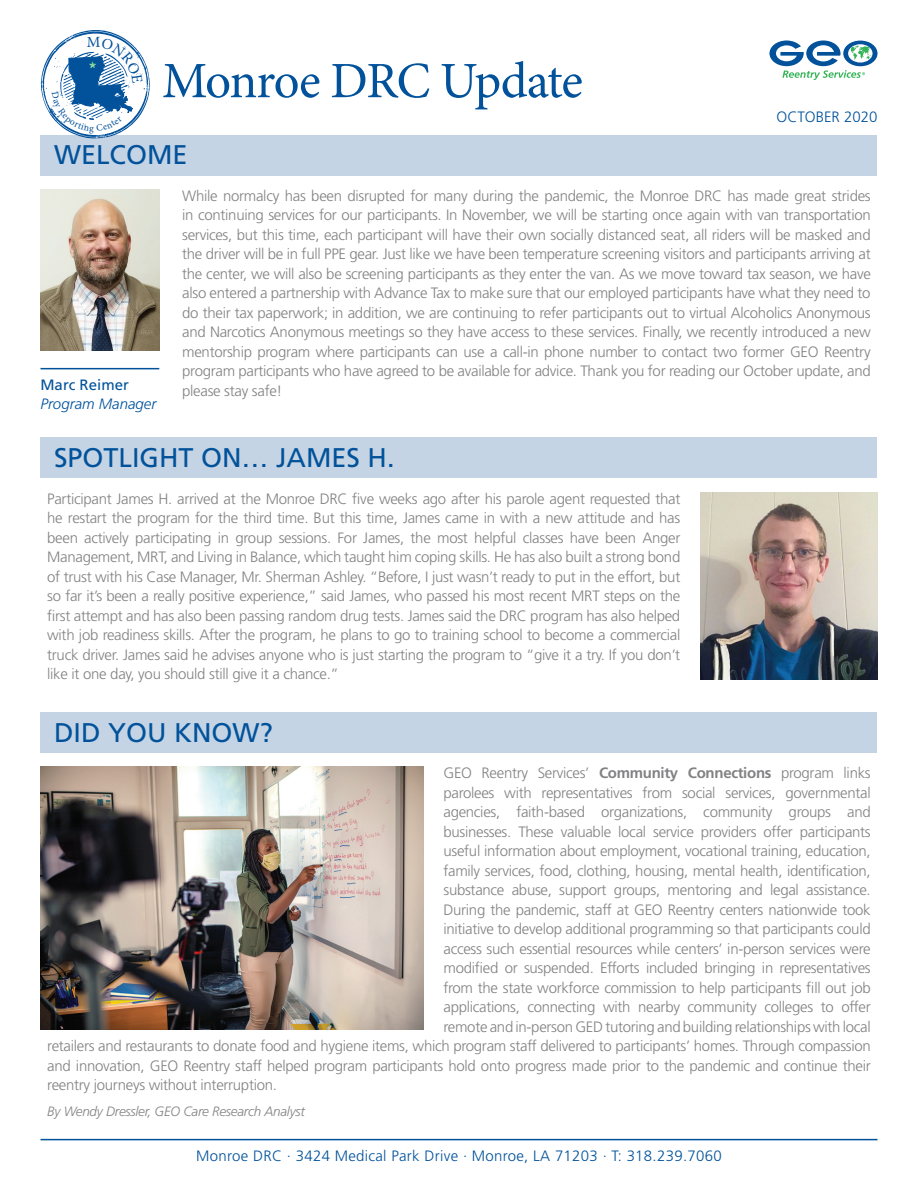
<style>
.page{position:relative;width:918px;height:1188px;background:#fff}
.page>*{position:absolute;margin:0;border:0;box-sizing:border-box;transform-origin:0 0}
.t1{font:51px "Minion Pro";letter-spacing:-.03em;color:#01529b}
.t2{font:27px "Frutiger";color:#01529b}
.t3{font:300 15px/19.5px "Frutiger";letter-spacing:-.02em;color:#828284;text-align:justify}
.t4{font:300 15px "Frutiger";letter-spacing:.02em;color:#01529b}
.t5{font:italic 300 15px "Frutiger";color:#01529b}
.t6{font:300 15px "Frutiger";color:#01529b}
.t7{font:15px "Frutiger";color:#01529b}
.t8{font:italic 300 13.5px "Frutiger";letter-spacing:-.02em;color:#828284}
.s1{font-weight:700}
</style>
<div class="page">
<hr style="left:40px;top:1139px;width:838px;height:1px;background:#01529b">
<div style="left:40px;top:437px;width:838px;height:41px;background:#c5d4e4"></div>
<div style="left:40px;top:135px;width:838px;height:41px;background:#c5d4e4"></div>
<svg style="left:770px;top:41px;width:108px;height:39px"></svg>
<img style="left:40px;top:189px;width:119px;height:162px">
<div style="left:40px;top:712px;width:838px;height:41px;background:#c5d4e4"></div>
<hr style="left:40px;top:368px;width:119px;height:1px;background:#01529b">
<img style="left:701px;top:492px;width:177px;height:187px">
<img style="left:40px;top:766px;width:383px;height:263px">
<svg style="left:41px;top:30px;width:109px;height:109px"></svg>
<h1 class="t1" style="left:162px;top:47px;width:423px">Monroe DRC Update</h1>
<p class="t6" style="left:777px;top:108px;width:102px">OCTOBER 2020</p>
<h2 class="t2" style="left:54px;top:139px;width:135px">WELCOME</h2>
<p class="t3" style="left:182px;top:186px;width:690px">While normalcy has been disrupted for many during the pandemic, the Monroe DRC has made great strides in continuing services for our participants. In November, we will be starting once again with van transportation services, but this time, each participant will have their own socially distanced seat, all riders will be masked and the driver will be in full PPE gear. Just like we have been temperature screening visitors and participants arriving at the center, we will also be screening participants as they enter the van. As we move toward tax season, we have also entered a partnership with Advance Tax to make sure that our employed participants have what they need to do their tax paperwork; in addition, we are continuing to refer participants out to virtual Alcoholics Anonymous and Narcotics Anonymous meetings so they have access to these services. Finally, we recently introduced a new mentorship program where participants can use a call-in phone number to contact two former GEO Reentry program participants who have agreed to be available for advice. Thank you for reading our October update, and please stay safe!</p>
<p class="t7" style="left:40px;top:376px;width:90px">Marc Reimer</p>
<p class="t5" style="left:40px;top:395px;width:117px">Program Manager</p>
<h2 class="t2" style="left:54px;top:441px;width:342px">SPOTLIGHT ON… JAMES H.</h2>
<p class="t3" style="left:47px;top:489px;width:635px">Participant James H. arrived at the Monroe DRC five weeks ago after his parole agent requested that he restart the program for the third time. But this time, James came in with a new attitude and has been actively participating in group sessions. For James, the most helpful classes have been Anger Management, MRT, and Living in Balance, which taught him coping skills. He has also built a strong bond of trust with his Case Manager, Mr. Sherman Ashley. “Before, I just wasn’t ready to put in the effort, but so far it’s been a really positive experience,” said James, who passed his most recent MRT steps on the first attempt and has also been passing random drug tests. James said the DRC program has also helped with job readiness skills. After the program, he plans to go to training school to become a commercial truck driver. James said he advises anyone who is just starting the program to “give it a try. If you don’t like it one day, you should still give it a chance.”</p>
<h2 class="t2" style="left:54px;top:717px;width:221px">DID YOU KNOW?</h2>
<p class="t3" style="left:443px;top:763px;width:429px">GEO Reentry Services’ <span class="s1">Community Connections</span> program links</p>
<p class="t3" style="left:443px;top:783px;width:429px">parolees with representatives from social services, governmental</p>
<p class="t3" style="left:443px;top:802px;width:429px">agencies, faith-based organizations, community groups and</p>
<p class="t3" style="left:443px;top:822px;width:429px">businesses. These valuable local service providers offer participants</p>
<p class="t3" style="left:443px;top:841px;width:429px">useful information about employment, vocational training, education,</p>
<p class="t3" style="left:443px;top:861px;width:429px">family services, food, clothing, housing, mental health, identification,</p>
<p class="t3" style="left:443px;top:880px;width:429px">substance abuse, support groups, mentoring and legal assistance.</p>
<p class="t3" style="left:443px;top:900px;width:429px">During the pandemic, staff at GEO Reentry centers nationwide took</p>
<p class="t3" style="left:443px;top:919px;width:429px">initiative to develop additional programming so that participants could</p>
<p class="t3" style="left:443px;top:939px;width:429px">access such essential resources while centers’ in-person services were</p>
<p class="t3" style="left:443px;top:958px;width:429px">modified or suspended. Efforts included bringing in representatives</p>
<p class="t3" style="left:443px;top:978px;width:429px">from the state workforce commission to help participants fill out job</p>
<p class="t3" style="left:443px;top:997px;width:429px">applications, connecting with nearby community colleges to offer</p>
<p class="t3" style="left:443px;top:1017px;width:429px">remote and in-person GED tutoring and building relationships with local</p>
<p class="t3" style="left:47px;top:1036px;width:825px">retailers and restaurants to donate food and hygiene items, which program staff delivered to participants’ homes. Through compassion</p>
<p class="t3" style="left:47px;top:1056px;width:825px">and innovation, GEO Reentry staff helped program participants hold onto progress made prior to the pandemic and continue their</p>
<p class="t3" style="left:47px;top:1075px;width:231px">reentry journeys without interruption.</p>
<p class="t8" style="left:47px;top:1103px;width:259px">By Wendy Dressler, GEO Care Research Analyst</p>
<p class="t4" style="left:196px;top:1147px;width:527px">Monroe DRC ∙ 3424 Medical Park Drive ∙ Monroe, LA 71203 ∙ T: 318.239.7060</p>
</div>
